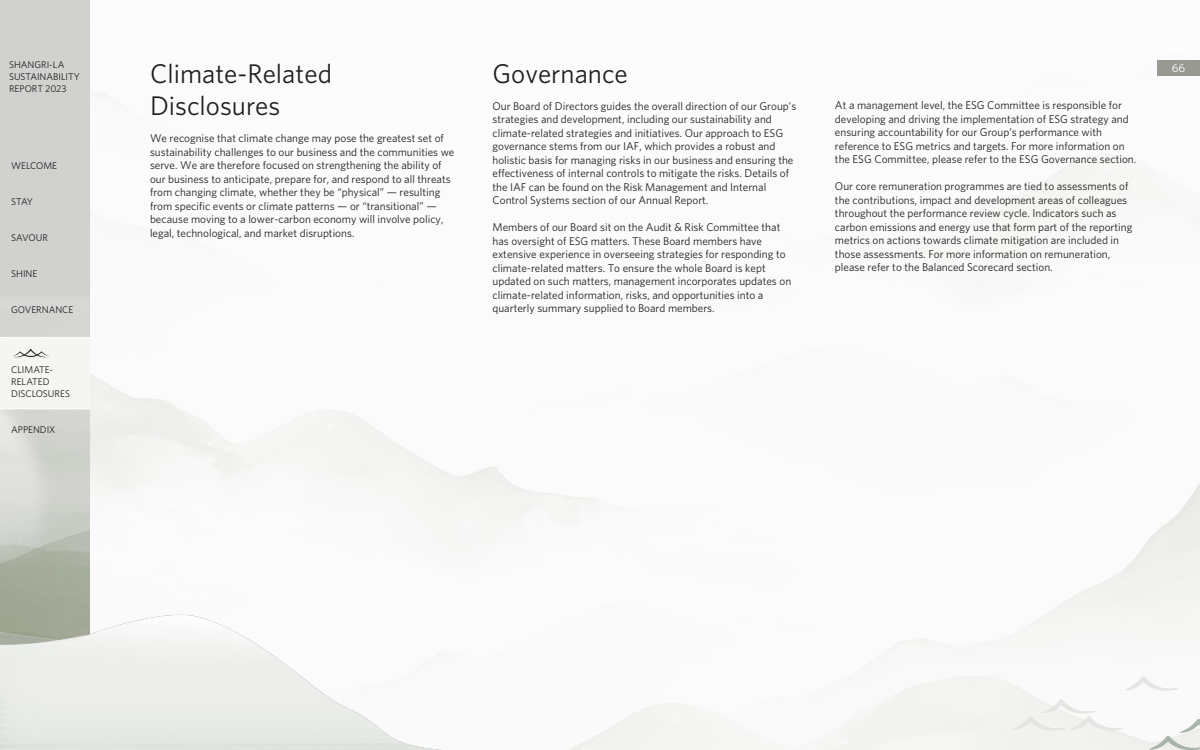
<style>
.page{position:relative;width:1200px;height:750px;background:#fff}
.page>*{position:absolute;margin:0;border:0;box-sizing:border-box;transform-origin:0 0}
.t1{font:27px/32.2px "Whitney";color:#231f20}
.t2{font:12px "Whitney";color:#fff}
.t3{font:11.25px/13.5px "Whitney";color:#231f20}
.t4{font:9.75px/12px "Whitney";letter-spacing:-.005em;color:#231f20}
</style>
<div class="page">
<div style="left:0;top:337px;width:90px;height:72px;background:#f5f5f2"></div>
<hr style="left:0;top:337px;width:90px;height:1px;background:#fff">
<hr style="left:0;top:408px;width:90px;height:1px;background:#fff">
<svg style="left:12px;top:349px;width:37px;height:9px"></svg>
<svg style="left:1011px;top:676px;width:189px;height:74px"></svg>
<img style="left:90px;top:605px;width:412px;height:145px">
<div style="left:1157px;top:60px;width:43px;height:16px;background:#999994"></div>
<p class="t4" style="left:9px;top:59px;width:73px">SHANGRI-LA<br>SUSTAINABILITY<br>REPORT 2023</p>
<p class="t4" style="left:11px;top:159px;width:47px">WELCOME</p>
<p class="t4" style="left:11px;top:195px;width:23px">STAY</p>
<p class="t4" style="left:11px;top:231px;width:38px">SAVOUR</p>
<p class="t4" style="left:11px;top:267px;width:28px">SHINE</p>
<p class="t4" style="left:11px;top:303px;width:64px">GOVERNANCE</p>
<p class="t4" style="left:11px;top:363px;width:60px">CLIMATE-<br>RELATED<br>DISCLOSURES</p>
<p class="t4" style="left:11px;top:423px;width:46px">APPENDIX</p>
<p class="t1" style="left:150px;top:57px;width:184px">Climate-Related<br>Disclosures</p>
<p class="t3" style="left:150px;top:131px;width:306px">We recognise that climate change may pose the greatest set of sustainability challenges to our business and the communities we serve. We are therefore focused on strengthening the ability of our business to anticipate, prepare for, and respond to all threats from changing climate, whether they be “physical” — resulting from specific events or climate patterns — or “transitional” — because moving to a lower-carbon economy will involve policy, legal, technological, and market disruptions.</p>
<p class="t1" style="left:493px;top:57px;width:137px">Governance</p>
<p class="t3" style="left:493px;top:99px;width:305px">Our Board of Directors guides the overall direction of our Group’s strategies and development, including our sustainability and climate-related strategies and initiatives. Our approach to ESG governance stems from our IAF, which provides a robust and holistic basis for managing risks in our business and ensuring the effectiveness of internal controls to mitigate the risks. Details of the IAF can be found on the Risk Management and Internal Control Systems section of our Annual Report.</p>
<p class="t3" style="left:493px;top:220px;width:300px">Members of our Board sit on the Audit &amp; Risk Committee that has oversight of ESG matters. These Board members have extensive experience in overseeing strategies for responding to climate-related matters. To ensure the whole Board is kept updated on such matters, management incorporates updates on climate-related information, risks, and opportunities into a quarterly summary supplied to Board members.</p>
<p class="t3" style="left:835px;top:98px;width:303px">At a management level, the ESG Committee is responsible for developing and driving the implementation of ESG strategy and ensuring accountability for our Group’s performance with reference to ESG metrics and targets. For more information on the ESG Committee, please refer to the ESG Governance section.</p>
<p class="t3" style="left:835px;top:179px;width:299px">Our core remuneration programmes are tied to assessments of the contributions, impact and development areas of colleagues throughout the performance review cycle. Indicators such as carbon emissions and energy use that form part of the reporting metrics on actions towards climate mitigation are included in those assessments. For more information on remuneration, please refer to the Balanced Scorecard section.</p>
<p class="t2" style="left:1172px;top:61px;width:15px">66</p>
</div>
